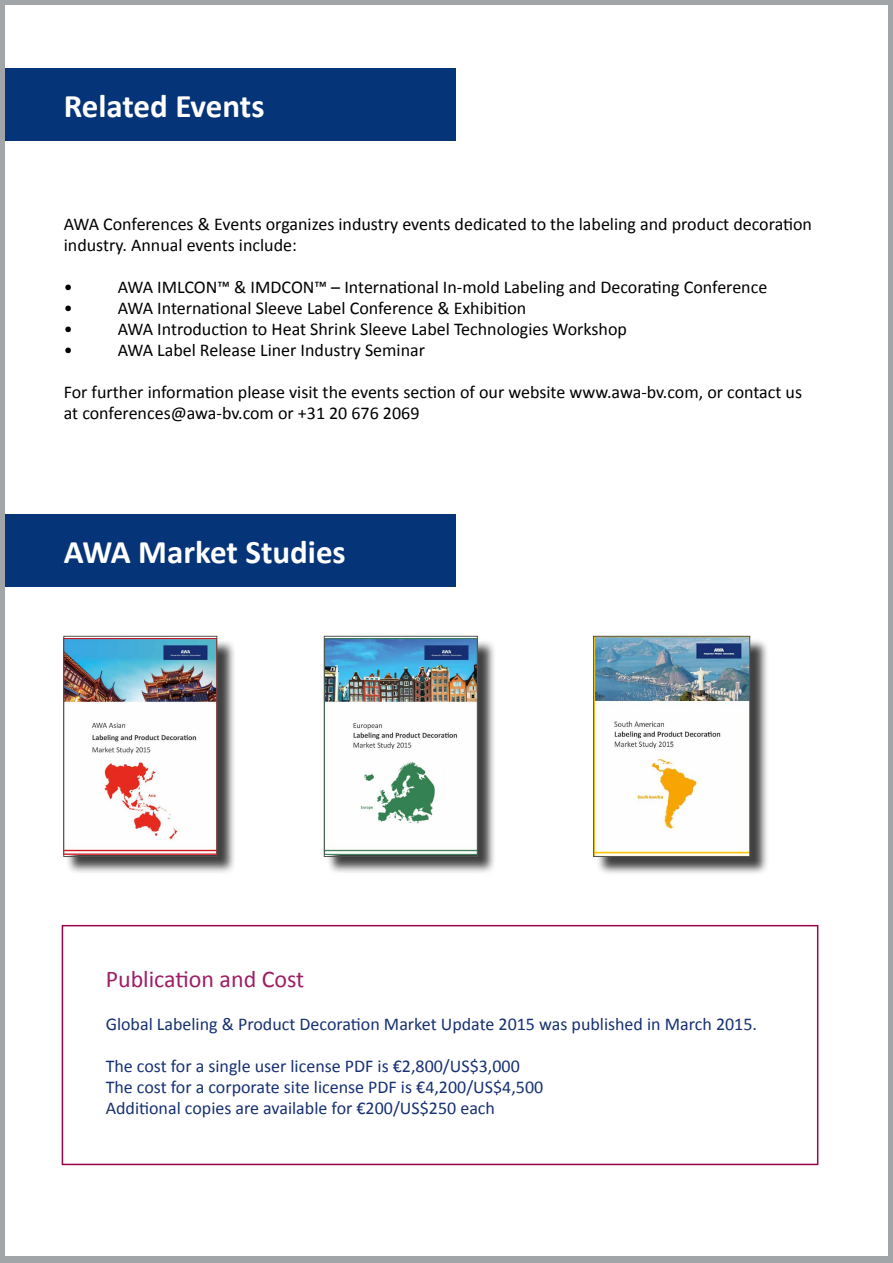
<style>
.page{position:relative;width:893px;height:1263px;background:#fff}
.page>*{position:absolute;margin:0;border:0;box-sizing:border-box;transform-origin:0 0}
.t1{font:700 33px "Calibri";color:#fff}
.t2{font:24px "Calibri";color:#9f1d63}
.t3{font:18px/21px "Calibri";color:#000}
.t4{font:18px/21px "Calibri";color:#163072}
</style>
<div class="page">
<div style="left:0;top:1257px;width:891px;height:6px;background:#a1a5a7"></div>
<hr style="left:0;top:0;width:893px;height:4px;background:#a1a5a7">
<div style="left:0;top:68px;width:455px;height:72px;background:#053478"></div>
<div style="left:0;top:514px;width:455px;height:73px;background:#053478"></div>
<div style="left:326px;top:638px;width:170px;height:238px;background:#000;opacity:.75"></div>
<img style="left:326px;top:638px;width:150px;height:217px">
<div style="left:324px;top:636px;width:154px;height:221px;border:1px solid #525252"></div>
<div style="left:66px;top:638px;width:170px;height:238px;background:#000;opacity:.75"></div>
<img style="left:65px;top:638px;width:150px;height:217px">
<div style="left:63px;top:636px;width:154px;height:221px;border:1px solid #525252"></div>
<div style="left:595px;top:638px;width:174px;height:238px;background:#000;opacity:.75"></div>
<img style="left:595px;top:638px;width:153px;height:217px">
<div style="left:593px;top:636px;width:157px;height:221px;border:1px solid #525252"></div>
<hr style="left:0;top:0;width:4px;height:1263px;background:#a1a5a7">
<div style="left:888px;top:0;width:5px;height:1263px;background:#a1a5a7"></div>
<div style="left:62px;top:925px;width:756px;height:240px;border:2px solid #9a054a"></div>
<h1 class="t1" style="left:64px;top:85px;width:202px">Related Events</h1>
<p class="t3" style="left:64px;top:214px;width:750px">AWA Conferences &amp; Events organizes industry events dedicated to the labeling and product decoration industry. Annual events include:</p>
<p class="t3" style="left:64px;top:277px;width:10px">•</p>
<p class="t3" style="left:118px;top:277px;width:651px">AWA IMLCON™ &amp; IMDCON™ – International In-mold Labeling and Decorating Conference</p>
<p class="t3" style="left:64px;top:298px;width:10px">•</p>
<p class="t3" style="left:118px;top:298px;width:410px">AWA International Sleeve Label Conference &amp; Exhibition</p>
<p class="t3" style="left:64px;top:319px;width:10px">•</p>
<p class="t3" style="left:118px;top:319px;width:511px">AWA Introduction to Heat Shrink Sleeve Label Technologies Workshop</p>
<p class="t3" style="left:64px;top:340px;width:10px">•</p>
<p class="t3" style="left:118px;top:340px;width:309px">AWA Label Release Liner Industry Seminar</p>
<p class="t3" style="left:64px;top:382px;width:740px">For further information please visit the events section of our website www.awa-bv.com, or contact us at conferences@awa-bv.com or +31 20 676 2069</p>
<h1 class="t1" style="left:64px;top:531px;width:284px">AWA Market Studies</h1>
<h2 class="t2" style="left:106px;top:964px;width:200px">Publication and Cost</h2>
<p class="t4" style="left:106px;top:1013px;width:653px">Global Labeling &amp; Product Decoration Market Update 2015 was published in March 2015.</p>
<p class="t4" style="left:106px;top:1055px;width:439px">The cost for a single user license PDF is €2,800/US$3,000<br>The cost for a corporate site license PDF is €4,200/US$4,500<br>Additional copies are available for €200/US$250 each</p>
</div>
